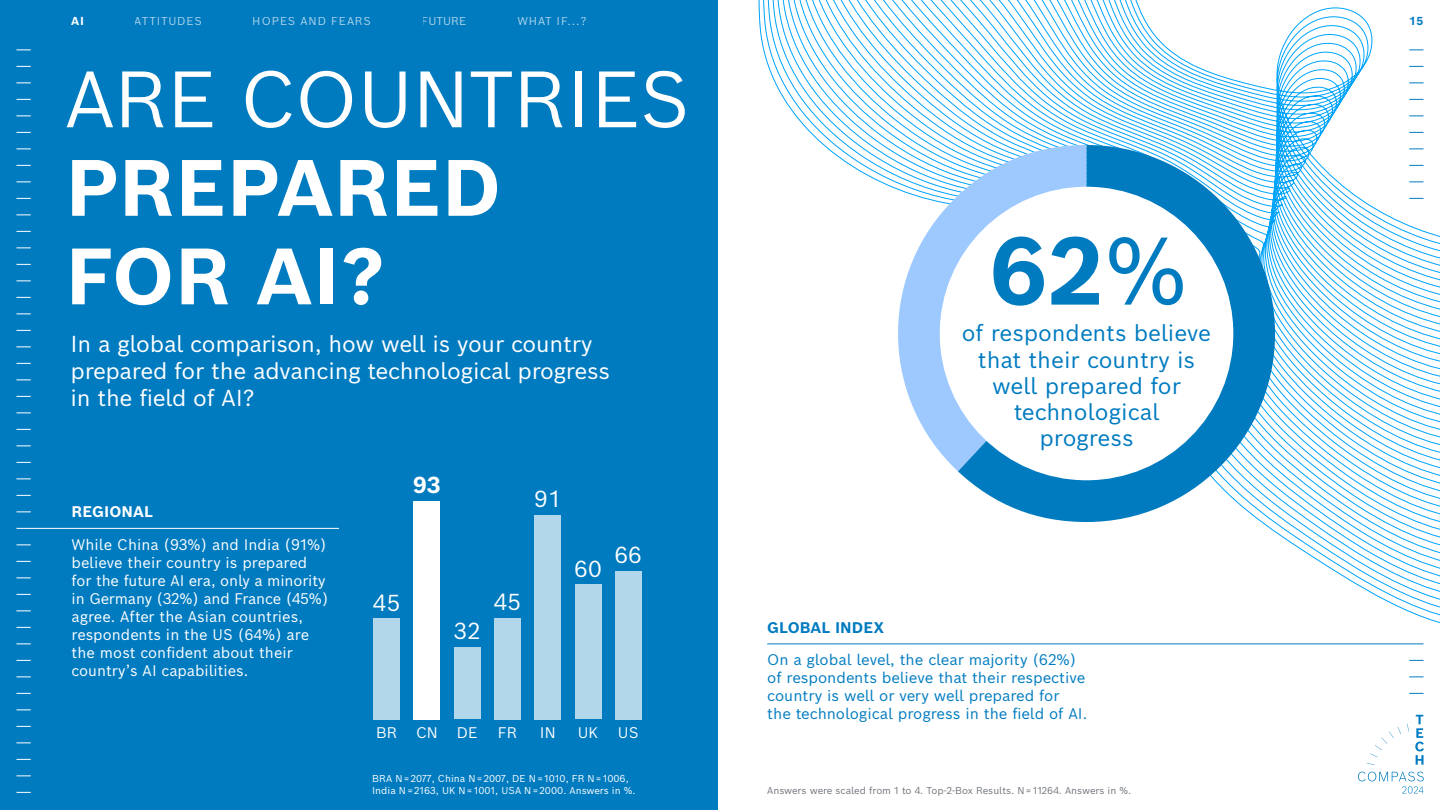
<style>
.page{position:relative;width:1440px;height:810px;background:#fff}
.page>*{position:absolute;margin:0;border:0;box-sizing:border-box;transform-origin:0 0}
.t1{font:700 93.75px "Bosch Sans";color:#007bc0}
.t2{font:700 78px/88.5px "Bosch Sans";letter-spacing:.005em;color:#fff}
.t3{font:78px "Bosch Sans";letter-spacing:-.01em;color:#fff}
.t4{font:22.5px/27px "Bosch Sans";letter-spacing:-.01em;color:#fff}
.t5{font:22.5px/26.2px "Bosch Sans";letter-spacing:-.005em;color:#007bc0;text-align:center}
.t6{font:700 22.5px "Bosch Sans";color:#fff}
.t7{font:15px/18px "Bosch Sans";color:#fff}
.t8{font:15px/18px "Bosch Sans";color:#007bc0}
.t9{font:700 15px "Bosch Sans";letter-spacing:.005em;color:#007bc0}
.t10{font:700 15px "Bosch Sans";letter-spacing:.005em;color:#fff}
.t11{font:11.25px "Bosch Sans";letter-spacing:.07em;color:#fff}
.t12{font:700 11.25px "Bosch Sans";color:#fff}
.t13{font:700 11.25px "Bosch Sans";color:#007bc0}
.t14{font:9.75px/12px "Bosch Sans";color:#fff}
.t15{font:9.75px "Bosch Sans";letter-spacing:-.01em;color:#71767c}
.s1{font-weight:400}
</style>
<div class="page">
<div style="left:0;top:0;width:718px;height:810px;background:#007bc0"></div>
<svg style="left:758px;top:0;width:682px;height:772px"></svg>
<div style="left:615px;top:571px;width:27px;height:148px;background:#b2d7eb"></div>
<div style="left:575px;top:585px;width:27px;height:134px;background:#b2d7eb"></div>
<div style="left:534px;top:515px;width:27px;height:204px;background:#b2d7eb"></div>
<div style="left:494px;top:618px;width:27px;height:101px;background:#b2d7eb"></div>
<div style="left:454px;top:647px;width:27px;height:72px;background:#b2d7eb"></div>
<div style="left:413px;top:501px;width:27px;height:218px;background:#fff"></div>
<div style="left:373px;top:618px;width:27px;height:101px;background:#b2d7eb"></div>
<svg style="left:878px;top:145px;width:80px;height:326px"></svg>
<svg style="left:958px;top:145px;width:317px;height:377px"></svg>
<div style="left:940px;top:187px;width:293px;height:293px;background:#fff;border-radius:50%"></div>
<svg style="left:16px;top:50px;width:15px;height:1px"></svg>
<svg style="left:16px;top:66px;width:15px;height:1px"></svg>
<svg style="left:16px;top:82px;width:15px;height:1px"></svg>
<svg style="left:16px;top:99px;width:15px;height:1px"></svg>
<svg style="left:16px;top:116px;width:15px;height:1px"></svg>
<svg style="left:16px;top:132px;width:15px;height:1px"></svg>
<svg style="left:16px;top:148px;width:15px;height:1px"></svg>
<svg style="left:16px;top:165px;width:15px;height:1px"></svg>
<svg style="left:16px;top:182px;width:15px;height:1px"></svg>
<svg style="left:16px;top:198px;width:15px;height:1px"></svg>
<svg style="left:16px;top:214px;width:15px;height:1px"></svg>
<svg style="left:16px;top:231px;width:15px;height:1px"></svg>
<svg style="left:16px;top:248px;width:15px;height:1px"></svg>
<svg style="left:16px;top:264px;width:15px;height:1px"></svg>
<svg style="left:16px;top:280px;width:15px;height:1px"></svg>
<svg style="left:16px;top:297px;width:15px;height:1px"></svg>
<svg style="left:16px;top:314px;width:15px;height:1px"></svg>
<svg style="left:16px;top:330px;width:15px;height:1px"></svg>
<svg style="left:16px;top:346px;width:15px;height:1px"></svg>
<svg style="left:16px;top:363px;width:15px;height:1px"></svg>
<svg style="left:16px;top:380px;width:15px;height:1px"></svg>
<svg style="left:16px;top:396px;width:15px;height:1px"></svg>
<svg style="left:16px;top:412px;width:15px;height:1px"></svg>
<svg style="left:16px;top:429px;width:15px;height:1px"></svg>
<svg style="left:16px;top:446px;width:15px;height:1px"></svg>
<svg style="left:16px;top:462px;width:15px;height:1px"></svg>
<svg style="left:16px;top:478px;width:15px;height:1px"></svg>
<svg style="left:16px;top:495px;width:15px;height:1px"></svg>
<svg style="left:16px;top:512px;width:15px;height:1px"></svg>
<hr style="left:16px;top:528px;width:323px;height:1px;background:#fff">
<svg style="left:16px;top:544px;width:15px;height:1px"></svg>
<svg style="left:16px;top:561px;width:15px;height:1px"></svg>
<svg style="left:16px;top:578px;width:15px;height:1px"></svg>
<svg style="left:16px;top:594px;width:15px;height:1px"></svg>
<svg style="left:16px;top:610px;width:15px;height:1px"></svg>
<svg style="left:16px;top:627px;width:15px;height:1px"></svg>
<svg style="left:16px;top:644px;width:15px;height:1px"></svg>
<svg style="left:16px;top:660px;width:15px;height:1px"></svg>
<svg style="left:16px;top:676px;width:15px;height:1px"></svg>
<svg style="left:16px;top:693px;width:15px;height:1px"></svg>
<svg style="left:16px;top:710px;width:15px;height:1px"></svg>
<svg style="left:16px;top:726px;width:15px;height:1px"></svg>
<svg style="left:16px;top:742px;width:15px;height:1px"></svg>
<svg style="left:16px;top:759px;width:15px;height:1px"></svg>
<svg style="left:16px;top:776px;width:15px;height:1px"></svg>
<svg style="left:16px;top:792px;width:15px;height:1px"></svg>
<svg style="left:1409px;top:50px;width:15px;height:1px"></svg>
<svg style="left:1409px;top:66px;width:15px;height:1px"></svg>
<svg style="left:1409px;top:82px;width:15px;height:1px"></svg>
<svg style="left:1409px;top:99px;width:15px;height:1px"></svg>
<svg style="left:1409px;top:116px;width:15px;height:1px"></svg>
<svg style="left:1409px;top:132px;width:15px;height:1px"></svg>
<svg style="left:1409px;top:148px;width:15px;height:1px"></svg>
<svg style="left:1409px;top:165px;width:15px;height:1px"></svg>
<svg style="left:1409px;top:182px;width:15px;height:1px"></svg>
<svg style="left:1409px;top:198px;width:15px;height:1px"></svg>
<hr style="left:767px;top:644px;width:657px;height:1px;background:#007bc0">
<svg style="left:1409px;top:660px;width:15px;height:1px"></svg>
<svg style="left:1409px;top:676px;width:15px;height:1px"></svg>
<svg style="left:1409px;top:693px;width:15px;height:1px"></svg>
<svg style="left:1367px;top:724px;width:42px;height:41px"></svg>
<svg style="left:1415px;top:715px;width:9px;height:50px"></svg>
<svg style="left:1358px;top:772px;width:66px;height:22px"></svg>
<p class="t12" style="left:71px;top:12px;width:14px">AI</p>
<p class="t11" style="left:135px;top:12px;width:68px">ATTITUDES</p>
<p class="t11" style="left:253px;top:12px;width:120px">HOPES AND FEARS</p>
<p class="t11" style="left:422px;top:12px;width:46px">FUTURE</p>
<p class="t11" style="left:517px;top:12px;width:71px">WHAT IF...?</p>
<p class="t13" style="left:1409px;top:12px;width:16px">15</p>
<h2 class="t3" style="left:65px;top:33px;width:627px">ARE COUNTRIES</h2>
<h2 class="t2" style="left:65px;top:136px;width:437px">PREPARED<br>FOR AI?</h2>
<h3 class="t4" style="left:70px;top:329px;width:541px">In a global comparison, how well is your country prepared for the advancing technological progress in the field of AI?</h3>
<p class="t10" style="left:72px;top:499px;width:83px">REGIONAL</p>
<p class="t7" style="left:72px;top:534px;width:258px">While China (93%) and India (91%) believe their country is prepared for the future AI era, only a minority in Germany (32%) and France (45%) agree. After the Asian countries, respondents in the US (64%) are the most confident about their country’s AI capabilities.</p>
<h3 class="t6" style="left:413px;top:466px;width:29px">93</h3>
<h3 class="t4" style="left:534px;top:483px;width:29px">91</h3>
<h3 class="t4" style="left:373px;top:587px;width:29px">45</h3>
<h3 class="t4" style="left:454px;top:616px;width:29px">32</h3>
<h3 class="t4" style="left:494px;top:587px;width:29px">45</h3>
<h3 class="t4" style="left:574px;top:553px;width:29px">60</h3>
<h3 class="t4" style="left:615px;top:539px;width:29px">66</h3>
<p class="t7" style="left:376px;top:722px;width:22px">BR</p>
<p class="t7" style="left:416px;top:722px;width:23px">CN</p>
<p class="t7" style="left:457px;top:722px;width:22px">DE</p>
<p class="t7" style="left:498px;top:722px;width:21px">FR</p>
<p class="t7" style="left:540px;top:722px;width:17px">IN</p>
<p class="t7" style="left:578px;top:722px;width:22px">UK</p>
<p class="t7" style="left:618px;top:722px;width:22px">US</p>
<h1 class="t1" style="left:990px;top:192px;width:200px">62<span class="s1">%</span></h1>
<h3 class="t5" style="left:962px;top:318px;width:251px">of respondents believe</h3>
<p class="t9" style="left:767px;top:615px;width:119px">GLOBAL INDEX</p>
<h3 class="t5" style="left:978px;top:344px;width:219px">that their country is well prepared for technological progress</h3>
<p class="t8" style="left:767px;top:649px;width:322px">On a global level, the clear majority (62%) of respondents believe that their respective country is well or very well prepared for<br>the technological progress in the field of AI.</p>
<p class="t14" style="left:372px;top:771px;width:265px">BRA N = 2077, China N = 2007, DE N = 1010, FR N = 1006,<br>India N = 2163, UK N = 1001, USA N = 2000. Answers in %.</p>
<p class="t15" style="left:767px;top:782px;width:366px">Answers were scaled from 1 to 4. Top-2-Box Results. N = 11264. Answers in %.</p>
</div>
